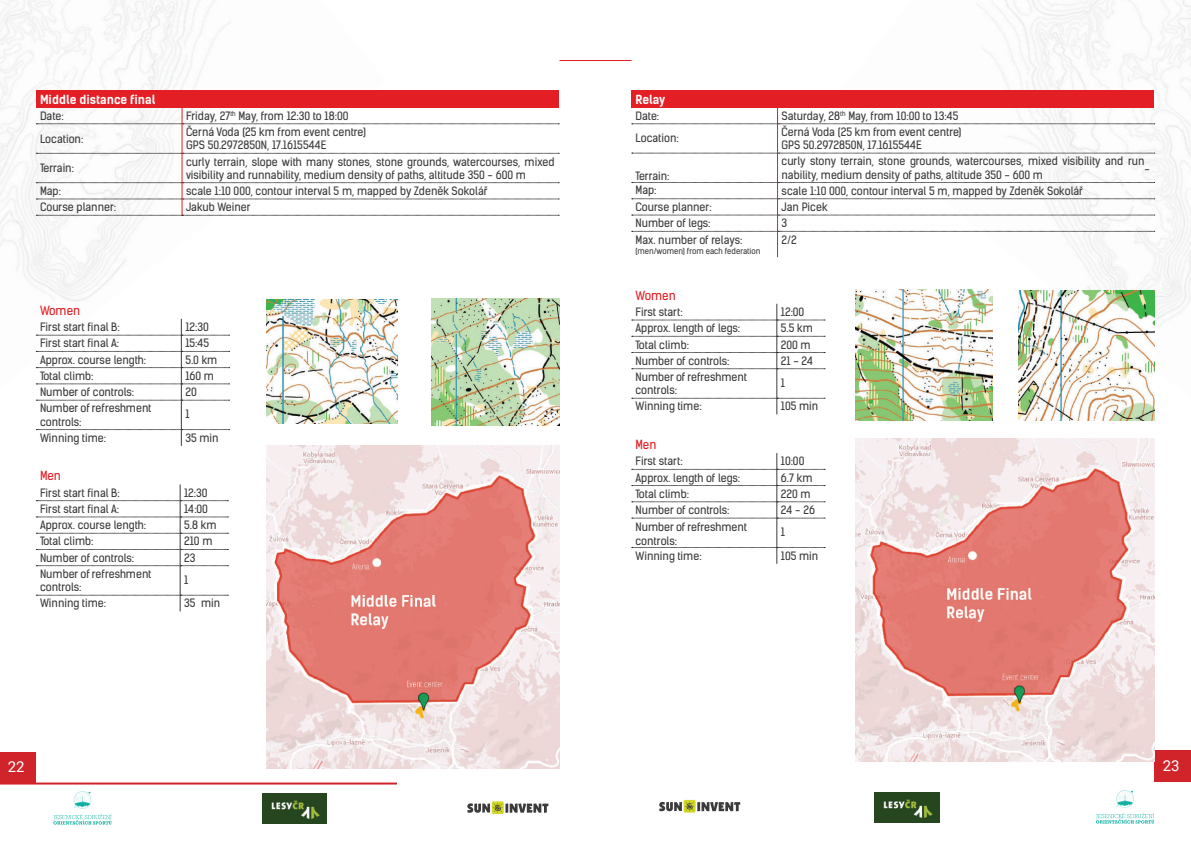
<style>
.page{position:relative;width:1191px;height:842px;background:#fff}
.page>*{position:absolute;margin:0;border:0;box-sizing:border-box;transform-origin:0 0}
.t1{font:15px "Roboto";color:#fff}
.t2{font:700 12px "Kelson Sans";color:#fff}
.t3{font:12px "Kelson Sans";color:#e31e24}
.t4{font:11px/13.2px "Kelson Sans";color:#3c3a3a}
.t5{font:8px "Kelson Sans";color:#3c3a3a}
</style>
<div class="page">
<img style="left:160px;top:0;width:226px;height:91px">
<img style="left:0;top:50px;width:224px;height:269px">
<img style="left:0;top:261px;width:62px;height:123px">
<img style="left:0;top:0;width:160px;height:91px">
<img style="left:0;top:39px;width:43px;height:88px">
<hr style="left:559px;top:60px;width:72px;height:1px;background:#e31e24">
<img style="left:826px;top:0;width:192px;height:153px">
<img style="left:988px;top:77px;width:203px;height:289px">
<img style="left:1155px;top:315px;width:36px;height:51px">
<img style="left:1018px;top:0;width:173px;height:120px">
<img style="left:1169px;top:93px;width:22px;height:44px">
<hr style="left:0;top:782px;width:397px;height:2px;background:#d1232a">
<svg style="left:492px;top:801px;width:12px;height:13px"></svg>
<svg style="left:467px;top:802px;width:81px;height:11px"></svg>
<img style="left:262px;top:793px;width:64px;height:30px">
<svg style="left:53px;top:791px;width:59px;height:33px"></svg>
<img style="left:75px;top:799px;width:14px;height:7px">
<div style="left:683px;top:800px;width:12px;height:12px;background:#d1d825;border-radius:2px"></div>
<svg style="left:659px;top:801px;width:81px;height:10px"></svg>
<img style="left:874px;top:792px;width:65px;height:30px">
<svg style="left:1095px;top:790px;width:59px;height:33px"></svg>
<img style="left:1117px;top:798px;width:14px;height:7px">
<div style="left:0;top:752px;width:36px;height:32px;background:#d1232a"></div>
<div style="left:1155px;top:750px;width:36px;height:32px;background:#d1232a"></div>
<div style="left:36px;top:91px;width:522px;height:17px;background:#e31e24"></div>
<svg style="left:36px;top:108px;width:523px;height:46px"></svg>
<hr style="left:181px;top:153px;width:1px;height:30px;background:#e31e24">
<svg style="left:36px;top:182px;width:523px;height:34px"></svg>
<svg style="left:36px;top:319px;width:194px;height:82px"></svg>
<hr style="left:181px;top:400px;width:1px;height:30px;background:#3c3a3a">
<svg style="left:36px;top:429px;width:194px;height:17px"></svg>
<svg style="left:36px;top:484px;width:192px;height:127px"></svg>
<div style="left:631px;top:91px;width:523px;height:17px;background:#e31e24"></div>
<svg style="left:632px;top:153px;width:522px;height:1px"></svg>
<svg style="left:632px;top:108px;width:522px;height:17px"></svg>
<hr style="left:777px;top:116px;width:1px;height:37px;background:#e31e24">
<hr style="left:777px;top:153px;width:1px;height:30px;background:#e31e24">
<svg style="left:632px;top:182px;width:522px;height:75px"></svg>
<svg style="left:632px;top:304px;width:193px;height:110px"></svg>
<svg style="left:632px;top:453px;width:193px;height:111px"></svg>
<img style="left:266px;top:299px;width:131px;height:124px">
<img style="left:432px;top:298px;width:127px;height:127px">
<img style="left:855px;top:290px;width:137px;height:130px">
<img style="left:1018px;top:291px;width:137px;height:130px">
<img style="left:266px;top:445px;width:293px;height:323px">
<img style="left:855px;top:439px;width:300px;height:323px">
<p class="t2" style="left:40px;top:92px;width:117px">Middle distance final</p>
<p class="t4" style="left:40px;top:109px;width:25px">Date:</p>
<p class="t4" style="left:186px;top:109px;width:164px">Friday, 27<sup>th</sup> May, from 12:30 to 18:00</p>
<p class="t4" style="left:40px;top:132px;width:45px">Location:</p>
<p class="t4" style="left:186px;top:125px;width:181px">Černá Voda (25 km from event centre)<br>GPS 50.2972850N, 17.1615544E</p>
<p class="t4" style="left:40px;top:161px;width:35px">Terrain:</p>
<p class="t4" style="left:186px;top:155px;width:370px">curly terrain, slope with many stones, stone grounds, watercourses, mixed visibility and runnability, medium density of paths, altitude 350 - 600 m</p>
<p class="t4" style="left:40px;top:184px;width:23px">Map:</p>
<p class="t4" style="left:186px;top:184px;width:303px">scale 1:10 000, contour interval 5 m, mapped by Zdeněk Sokolář</p>
<p class="t4" style="left:40px;top:201px;width:78px">Course planner:</p>
<p class="t4" style="left:186px;top:201px;width:66px">Jakub Weiner</p>
<p class="t3" style="left:40px;top:303px;width:42px">Women</p>
<p class="t4" style="left:40px;top:320px;width:81px">First start final B:</p>
<p class="t4" style="left:185px;top:320px;width:25px">12:30</p>
<p class="t4" style="left:40px;top:337px;width:81px">First start final A:</p>
<p class="t4" style="left:185px;top:337px;width:25px">15:45</p>
<p class="t4" style="left:40px;top:353px;width:108px">Approx. course length:</p>
<p class="t4" style="left:185px;top:353px;width:34px">5.0 km</p>
<p class="t4" style="left:40px;top:369px;width:55px">Total climb:</p>
<p class="t4" style="left:185px;top:369px;width:30px">160 m</p>
<p class="t4" style="left:40px;top:385px;width:96px">Number of controls:</p>
<p class="t4" style="left:185px;top:385px;width:13px">20</p>
<p class="t4" style="left:40px;top:402px;width:113px">Number of refreshment controls:</p>
<p class="t4" style="left:185px;top:408px;width:6px">1</p>
<p class="t4" style="left:40px;top:431px;width:68px">Winning time:</p>
<p class="t4" style="left:185px;top:431px;width:35px">35 min</p>
<p class="t3" style="left:40px;top:469px;width:22px">Men</p>
<p class="t4" style="left:40px;top:486px;width:81px">First start final B:</p>
<p class="t4" style="left:184px;top:486px;width:25px">12:30</p>
<p class="t4" style="left:40px;top:502px;width:81px">First start final A:</p>
<p class="t4" style="left:184px;top:502px;width:25px">14:00</p>
<p class="t4" style="left:40px;top:519px;width:108px">Approx. course length:</p>
<p class="t4" style="left:184px;top:519px;width:34px">5.8 km</p>
<p class="t4" style="left:40px;top:535px;width:55px">Total climb:</p>
<p class="t4" style="left:184px;top:535px;width:30px">210 m</p>
<p class="t4" style="left:40px;top:551px;width:96px">Number of controls:</p>
<p class="t4" style="left:184px;top:546px;width:13px;line-height:22.3px">23<br>1</p>
<p class="t4" style="left:40px;top:597px;width:68px">Winning time:</p>
<p class="t4" style="left:184px;top:597px;width:38px">35 min</p>
<p class="t4" style="left:40px;top:567px;width:113px">Number of refreshment controls:</p>
<p class="t2" style="left:635px;top:92px;width:31px">Relay</p>
<p class="t4" style="left:635px;top:109px;width:25px">Date:</p>
<p class="t4" style="left:781px;top:109px;width:178px">Saturday, 28<sup>th</sup> May, from 10:00 to 13:45</p>
<p class="t4" style="left:635px;top:131px;width:45px">Location:</p>
<p class="t4" style="left:781px;top:125px;width:181px">Černá Voda (25 km from event centre)<br>GPS 50.2972850N, 17.1615544E</p>
<p class="t4" style="left:635px;top:169px;width:36px">Terrain:</p>
<p class="t4" style="left:1144px;top:157px;width:7px;line-height:8px;text-indent:-363px">curly stony terrain, stone grounds, watercourses, mixed visibility and run -</p>
<p class="t4" style="left:781px;top:168px;width:263px">nability, medium density of paths, altitude 350 - 600 m</p>
<p class="t4" style="left:635px;top:183px;width:23px">Map:</p>
<p class="t4" style="left:781px;top:184px;width:303px">scale 1:10 000, contour interval 5 m, mapped by Zdeněk Sokolář</p>
<p class="t4" style="left:635px;top:200px;width:78px">Course planner:</p>
<p class="t4" style="left:781px;top:200px;width:48px">Jan Picek</p>
<p class="t4" style="left:635px;top:217px;width:77px">Number of legs:</p>
<p class="t4" style="left:781px;top:217px;width:7px">3</p>
<p class="t4" style="left:635px;top:233px;width:108px">Max. number of relays:</p>
<p class="t5" style="left:635px;top:246px;width:126px">(men/women) from each federation</p>
<p class="t4" style="left:781px;top:233px;width:17px">2/2</p>
<p class="t3" style="left:635px;top:288px;width:42px">Women</p>
<p class="t4" style="left:635px;top:305px;width:49px">First start:</p>
<p class="t4" style="left:781px;top:305px;width:25px">12:00</p>
<p class="t4" style="left:635px;top:322px;width:106px">Approx. length of legs:</p>
<p class="t4" style="left:781px;top:322px;width:34px">5.5 km</p>
<p class="t4" style="left:635px;top:338px;width:55px">Total climb:</p>
<p class="t4" style="left:781px;top:338px;width:31px">200 m</p>
<p class="t4" style="left:635px;top:354px;width:96px">Number of controls:</p>
<p class="t4" style="left:781px;top:350px;width:34px;line-height:22.3px">21 - 24<br>1</p>
<p class="t4" style="left:635px;top:400px;width:68px">Winning time:</p>
<p class="t4" style="left:781px;top:400px;width:39px">105 min</p>
<p class="t3" style="left:635px;top:437px;width:22px">Men</p>
<p class="t4" style="left:635px;top:455px;width:49px">First start:</p>
<p class="t4" style="left:781px;top:455px;width:25px">10:00</p>
<p class="t4" style="left:635px;top:471px;width:106px">Approx. length of legs:</p>
<p class="t4" style="left:781px;top:471px;width:33px">6.7 km</p>
<p class="t4" style="left:635px;top:487px;width:55px">Total climb:</p>
<p class="t4" style="left:781px;top:487px;width:31px">220 m</p>
<p class="t4" style="left:635px;top:503px;width:96px">Number of controls:</p>
<p class="t4" style="left:781px;top:499px;width:36px;line-height:22.3px">24 - 26<br>1</p>
<p class="t4" style="left:635px;top:549px;width:68px">Winning time:</p>
<p class="t4" style="left:781px;top:549px;width:39px">105 min</p>
<p class="t4" style="left:635px;top:370px;width:113px">Number of refreshment controls:</p>
<p class="t4" style="left:635px;top:521px;width:113px">Number of refreshment controls:</p>
<h1 class="t1" style="left:8px;top:756px;width:18px">22</h1>
<h1 class="t1" style="left:1162px;top:755px;width:18px">23</h1>
</div>
